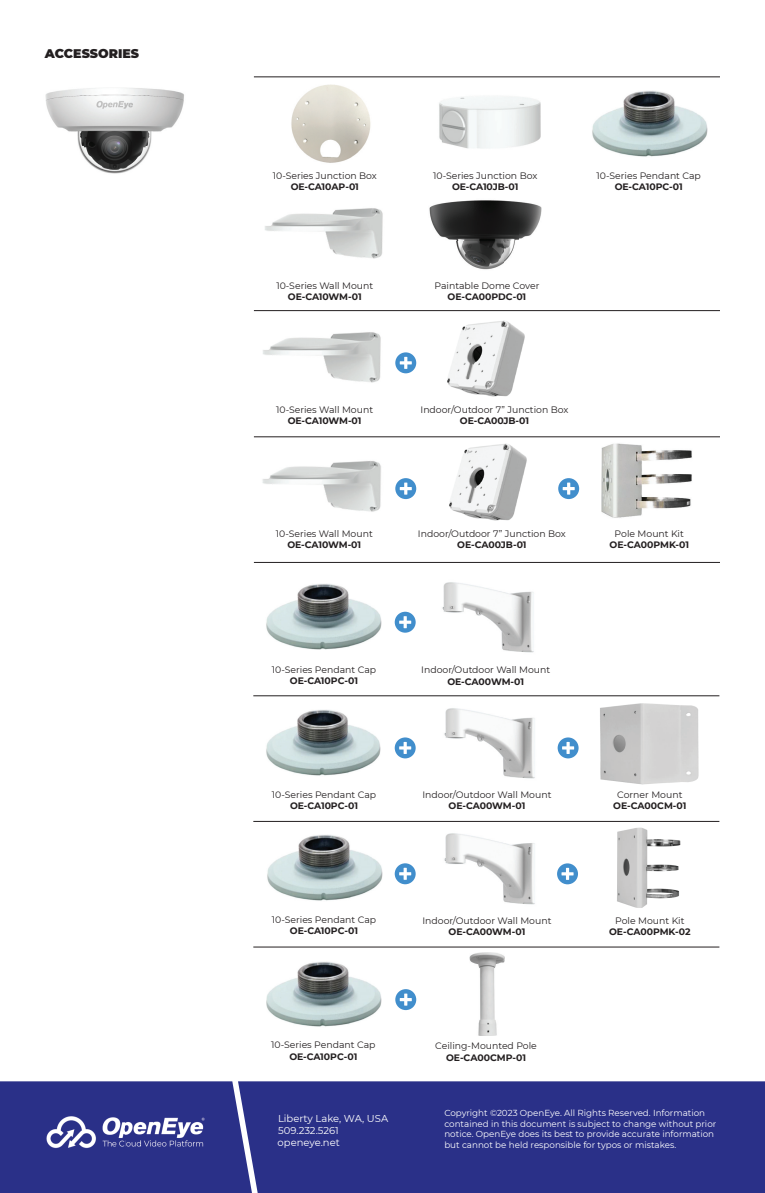
<style>
.page{position:relative;width:765px;height:1193px;background:#fff}
.page>*{position:absolute;margin:0;border:0;box-sizing:border-box;transform-origin:0 0}
.t1{font:900 12.5px "Montserrat";color:#231f20}
.t2{font:10px/12px "Montserrat";color:#fff}
.t3{font:9.25px "Montserrat";color:#231f20}
.t4{font:700 9.25px "Montserrat";letter-spacing:-.005em;color:#231f20}
.t5{font:8.75px/10.5px "Montserrat";color:#fff}
</style>
<div class="page">
<div style="left:0;top:1081px;width:238px;height:111px;background:#2a3088"></div>
<div style="left:238px;top:1081px;width:527px;height:111px;background:#2a3088"></div>
<hr style="left:254px;top:436px;width:466px;height:1px;background:#231f20">
<hr style="left:254px;top:310px;width:466px;height:1px;background:#231f20">
<hr style="left:253px;top:821px;width:466px;height:1px;background:#231f20">
<hr style="left:254px;top:562px;width:466px;height:1px;background:#231f20">
<hr style="left:254px;top:77px;width:466px;height:1px;background:#231f20">
<hr style="left:253px;top:946px;width:466px;height:1px;background:#231f20">
<hr style="left:253px;top:695px;width:466px;height:1px;background:#231f20">
<svg style="left:395px;top:352px;width:21px;height:21px"></svg>
<svg style="left:395px;top:478px;width:21px;height:21px"></svg>
<svg style="left:395px;top:611px;width:21px;height:21px"></svg>
<svg style="left:395px;top:737px;width:21px;height:21px"></svg>
<svg style="left:395px;top:863px;width:21px;height:21px"></svg>
<img style="left:447px;top:320px;width:78px;height:76px">
<img style="left:262px;top:461px;width:119px;height:51px">
<img style="left:449px;top:443px;width:78px;height:77px">
<svg style="left:558px;top:478px;width:21px;height:21px"></svg>
<img style="left:601px;top:443px;width:91px;height:75px">
<img style="left:442px;top:582px;width:92px;height:71px">
<img style="left:444px;top:708px;width:91px;height:71px">
<svg style="left:558px;top:737px;width:21px;height:21px"></svg>
<img style="left:600px;top:703px;width:99px;height:81px">
<img style="left:444px;top:833px;width:91px;height:72px">
<img style="left:617px;top:827px;width:64px;height:81px">
<svg style="left:557px;top:863px;width:21px;height:21px"></svg>
<img style="left:45px;top:88px;width:139px;height:86px">
<img style="left:439px;top:96px;width:102px;height:53px">
<img style="left:263px;top:332px;width:118px;height:51px">
<img style="left:266px;top:584px;width:116px;height:66px">
<img style="left:266px;top:710px;width:115px;height:66px">
<img style="left:267px;top:835px;width:116px;height:66px">
<img style="left:592px;top:91px;width:116px;height:66px">
<img style="left:265px;top:208px;width:118px;height:51px">
<svg style="left:395px;top:989px;width:21px;height:21px"></svg>
<img style="left:469px;top:952px;width:36px;height:83px">
<img style="left:266px;top:961px;width:116px;height:66px">
<img style="left:291px;top:84px;width:80px;height:79px">
<img style="left:429px;top:200px;width:113px;height:70px">
<img style="left:46px;top:1115px;width:80px;height:33px">
<img style="left:126px;top:1115px;width:80px;height:33px">
<h1 class="t1" style="left:45px;top:44px;width:96px">ACCESSORIES</h1>
<p class="t3" style="left:273px;top:169px;width:106px">10-Series Junction Box</p>
<p class="t4" style="left:291px;top:180px;width:70px">OE-CA10AP-01</p>
<p class="t3" style="left:433px;top:169px;width:106px">10-Series Junction Box</p>
<p class="t4" style="left:452px;top:180px;width:68px">OE-CA10JB-01</p>
<p class="t3" style="left:597px;top:169px;width:106px">10-Series Pendant Cap</p>
<p class="t4" style="left:615px;top:180px;width:70px">OE-CA10PC-01</p>
<p class="t3" style="left:276px;top:279px;width:98px">10-Series Wall Mount</p>
<p class="t4" style="left:288px;top:290px;width:75px">OE-CA10WM-01</p>
<p class="t3" style="left:434px;top:279px;width:106px">Paintable Dome Cover</p>
<p class="t4" style="left:448px;top:290px;width:80px">OE-CA00PDC-01</p>
<p class="t3" style="left:276px;top:403px;width:98px">10-Series Wall Mount</p>
<p class="t4" style="left:288px;top:414px;width:75px">OE-CA10WM-01</p>
<p class="t3" style="left:421px;top:403px;width:149px">Indoor/Outdoor 7” Junction Box</p>
<p class="t4" style="left:460px;top:414px;width:71px">OE-CA00JB-01</p>
<p class="t3" style="left:276px;top:527px;width:98px">10-Series Wall Mount</p>
<p class="t4" style="left:287px;top:538px;width:75px">OE-CA10WM-01</p>
<p class="t3" style="left:418px;top:527px;width:149px">Indoor/Outdoor 7” Junction Box</p>
<p class="t4" style="left:457px;top:538px;width:71px">OE-CA00JB-01</p>
<p class="t3" style="left:615px;top:527px;width:71px">Pole Mount Kit</p>
<p class="t4" style="left:609px;top:538px;width:81px">OE-CA00PMK-01</p>
<p class="t3" style="left:272px;top:663px;width:106px">10-Series Pendant Cap</p>
<p class="t4" style="left:290px;top:674px;width:70px">OE-CA10PC-01</p>
<p class="t3" style="left:272px;top:788px;width:106px">10-Series Pendant Cap</p>
<p class="t4" style="left:290px;top:799px;width:70px">OE-CA10PC-01</p>
<p class="t3" style="left:421px;top:663px;width:131px">Indoor/Outdoor Wall Mount</p>
<p class="t4" style="left:447px;top:674px;width:78px">OE-CA00WM-01</p>
<p class="t3" style="left:422px;top:788px;width:131px">Indoor/Outdoor Wall Mount</p>
<p class="t4" style="left:449px;top:799px;width:78px">OE-CA00WM-01</p>
<p class="t3" style="left:617px;top:788px;width:67px">Corner Mount</p>
<p class="t4" style="left:613px;top:799px;width:75px">OE-CA00CM-01</p>
<p class="t3" style="left:272px;top:913px;width:106px">10-Series Pendant Cap</p>
<p class="t4" style="left:290px;top:923px;width:70px">OE-CA10PC-01</p>
<p class="t3" style="left:422px;top:914px;width:131px">Indoor/Outdoor Wall Mount</p>
<p class="t4" style="left:449px;top:925px;width:78px">OE-CA00WM-01</p>
<p class="t3" style="left:615px;top:914px;width:71px">Pole Mount Kit</p>
<p class="t4" style="left:609px;top:925px;width:83px">OE-CA00PMK-02</p>
<p class="t3" style="left:271px;top:1038px;width:106px">10-Series Pendant Cap</p>
<p class="t4" style="left:289px;top:1049px;width:70px">OE-CA10PC-01</p>
<p class="t2" style="left:278px;top:1112px;width:112px">Liberty Lake, WA, USA<br>509.232.5261 openeye.net</p>
<p class="t3" style="left:435px;top:1039px;width:103px">Ceiling-Mounted Pole</p>
<p class="t4" style="left:446px;top:1050px;width:81px">OE-CA00CMP-01</p>
<p class="t5" style="left:444px;top:1107px;width:273px">Copyright ©2023 OpenEye. All Rights Reserved. Information contained in this document is subject to change without prior notice. OpenEye does its best to provide accurate information but cannot be held responsible for typos or mistakes.</p>
</div>
